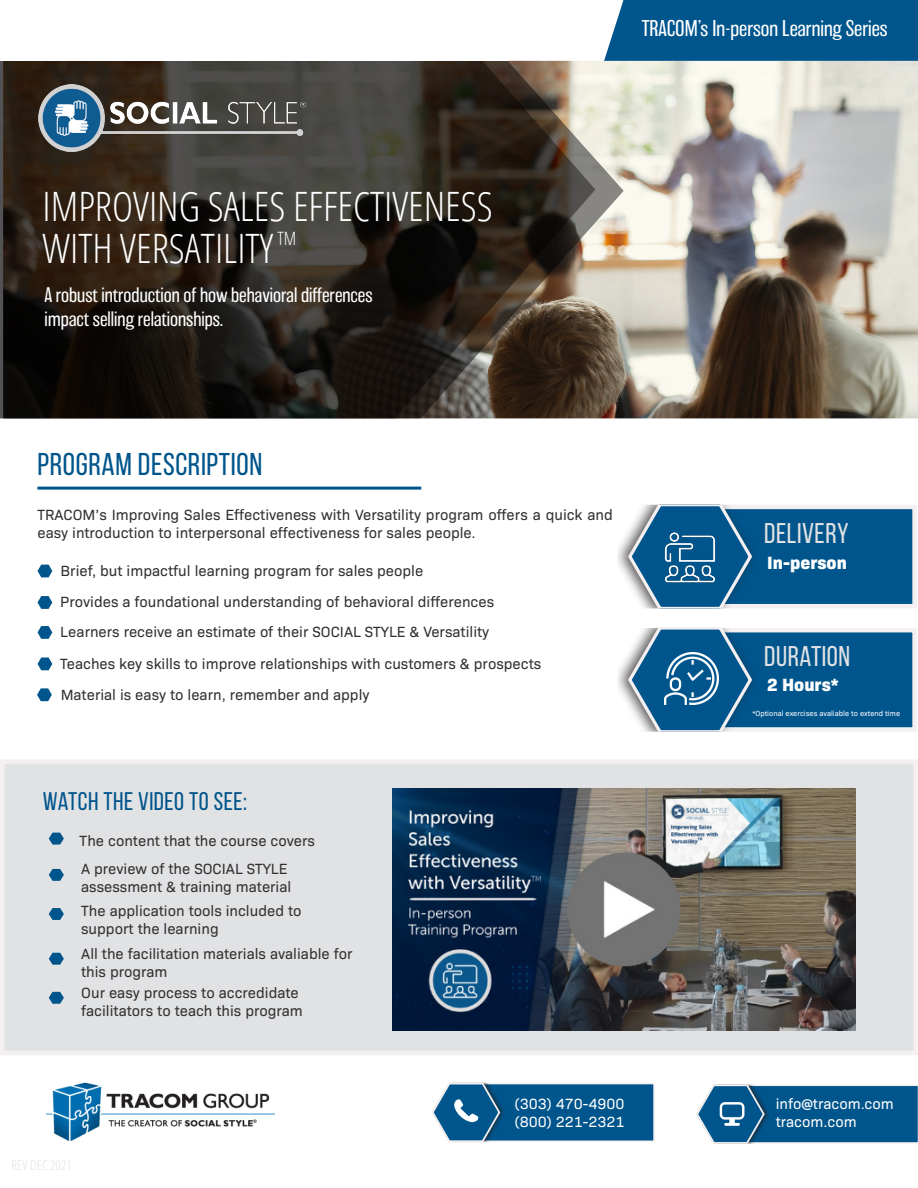
<style>
.page{position:relative;width:918px;height:1188px;background:#fff}
.page>*{position:absolute;margin:0;border:0;box-sizing:border-box;transform-origin:0 0}
.t1{font:300 condensed 40.5px "Open Sans";color:#fff}
.t2{font:31.5px "Bebas Neue";letter-spacing:.02em;color:#00558c}
.Text_Center_Alignmen{font:28.5px "Bebas Neue";letter-spacing:.02em;color:#e1e2e4}
.t3{font:25.5px "Bebas Neue";letter-spacing:.02em;color:#00558c}
.t4{font:200 21px "Balboa";color:#fff}
.t5{font:200 19.5px/23.4px "Balboa";color:#fff}
.t6{font:300 condensed 18.3px "Open Sans";color:#fff}
.Text_Center_Alignmen-2{font:800 18px "Bio Sans";color:#fff}
.Text{font:15px/18px "Bio Sans";color:#312f30}
.Text_Center_Alignmen-3{font:15px "Bio Sans";color:#fff}
.t7{font:7.5px "Bio Sans";color:#fff}
</style>
<div class="page">
<img style="left:624px;top:62px;width:294px;height:356px">
<div style="left:2px;top:762px;width:914px;height:291px;background:#e1e2e4"></div>
<div style="left:0;top:759px;width:918px;height:296px;border:4px solid #f4f0f2"></div>
<div style="left:663px;top:507px;width:252px;height:99px;background:#00558c"></div>
<div style="left:661px;top:505px;width:256px;height:103px;border:4px solid #f4f0f2"></div>
<div style="left:617px;top:505px;width:141px;height:103px;background:#231f20;opacity:.75"></div>
<svg style="left:626px;top:505px;width:128px;height:103px"></svg>
<svg style="left:0;top:60px;width:624px;height:358px;background:#3a332a"></svg>
<img style="left:47px;top:1082px;width:227px;height:60px">
<svg style="left:38px;top:658px;width:14px;height:12px"></svg>
<img style="left:660px;top:527px;width:59px;height:61px">
<svg style="left:38px;top:626px;width:14px;height:13px"></svg>
<svg style="left:38px;top:596px;width:14px;height:13px"></svg>
<svg style="left:38px;top:565px;width:14px;height:12px"></svg>
<svg style="left:37px;top:688px;width:15px;height:13px"></svg>
<hr style="left:37px;top:487px;width:384px;height:3px;background:#00558c">
<div style="left:663px;top:630px;width:252px;height:99px;background:#00558c"></div>
<div style="left:661px;top:628px;width:256px;height:104px;border:4px solid #f4f0f2"></div>
<div style="left:617px;top:628px;width:141px;height:104px;background:#231f20;opacity:.75"></div>
<svg style="left:626px;top:628px;width:128px;height:104px"></svg>
<img style="left:664px;top:653px;width:55px;height:52px">
<div style="left:480px;top:1083px;width:175px;height:59px;background:#00558c;border:2px solid #f4f0f2"></div>
<div style="left:432px;top:1083px;width:74px;height:59px;background:#231f20;opacity:.75"></div>
<svg style="left:432px;top:1083px;width:69px;height:59px"></svg>
<div style="left:0;top:0;width:507px;height:61px;background:#fff"></div>
<img style="left:393px;top:789px;width:463px;height:241px">
<svg style="left:49px;top:953px;width:15px;height:12px"></svg>
<svg style="left:49px;top:908px;width:15px;height:12px"></svg>
<svg style="left:49px;top:869px;width:15px;height:12px"></svg>
<svg style="left:49px;top:833px;width:15px;height:12px"></svg>
<svg style="left:49px;top:992px;width:15px;height:12px"></svg>
<img style="left:39px;top:85px;width:267px;height:66px">
<div style="left:603px;top:0;width:315px;height:62px;background:#00558c"></div>
<svg style="left:696px;top:1084px;width:222px;height:60px;background:#226a99"></svg>
<p class="t4" style="left:642px;top:17px;width:247px">TRACOM’s In-person Learning Series</p>
<p class="t1" style="left:43px;top:179px;width:452px">IMPROVING SALES EFFECTIVENESS</p>
<p class="t1" style="left:43px;top:221px;width:232px">WITH VERSATILITY</p>
<p class="t6" style="left:277px;top:225px;width:20px">TM</p>
<p class="t5" style="left:44px;top:284px;width:330px">A robust introduction of how behavioral differences impact selling relationships.</p>
<p class="t2" style="left:37px;top:447px;width:226px">PROGRAM DESCRIPTION</p>
<p class="Text" style="left:37px;top:504px;width:577px">TRACOM’s Improving Sales Effectiveness with Versatility program offers a quick and easy introduction to interpersonal effectiveness for sales people.</p>
<p class="Text" style="left:61px;top:560px;width:364px">Brief, but impactful learning program for sales people</p>
<p class="Text" style="left:60px;top:592px;width:436px">Provides a foundational understanding of behavioral differences</p>
<p class="Text" style="left:60px;top:622px;width:431px">Learners receive an estimate of their SOCIAL STYLE &amp; Versatility</p>
<p class="Text" style="left:60px;top:653px;width:483px">Teaches key skills to improve relationships with customers &amp; prospects</p>
<p class="Text" style="left:61px;top:684px;width:310px">Material is easy to learn, remember and apply</p>
<p class="t3" style="left:43px;top:788px;width:206px">WATCH THE VIDEO TO SEE:</p>
<p class="Text" style="left:80px;top:830px;width:237px">The content that the course covers</p>
<p class="Text" style="left:81px;top:858px;width:212px">A preview of the SOCIAL STYLE assessment &amp; training material</p>
<p class="Text" style="left:81px;top:900px;width:222px">The application tools included to support the learning</p>
<p class="Text" style="left:81px;top:943px;width:273px">All the facilitation materials avaliable for this program</p>
<p class="Text" style="left:81px;top:983px;width:223px">Our easy process to accredidate facilitators to teach this program</p>
<p class="Text_Center_Alignmen-3" style="left:515px;top:1093px;width:111px">(303) 470-4900</p>
<p class="Text_Center_Alignmen-3" style="left:515px;top:1111px;width:111px">(800) 221-2321</p>
<p class="Text_Center_Alignmen" style="left:764px;top:517px;width:86px">DELIVERY</p>
<p class="Text_Center_Alignmen-2" style="left:767px;top:549px;width:81px">In-person</p>
<p class="Text_Center_Alignmen" style="left:764px;top:641px;width:87px">DURATION</p>
<p class="Text_Center_Alignmen-2" style="left:767px;top:671px;width:73px">2 Hours*</p>
<p class="t7" style="left:752px;top:708px;width:149px">*Optional exercises avaliable to extend time</p>
<p class="Text_Center_Alignmen-3" style="left:776px;top:1093px;width:120px">info@tracom.com</p>
<p class="Text_Center_Alignmen-3" style="left:776px;top:1111px;width:82px">tracom.com</p>
</div>
